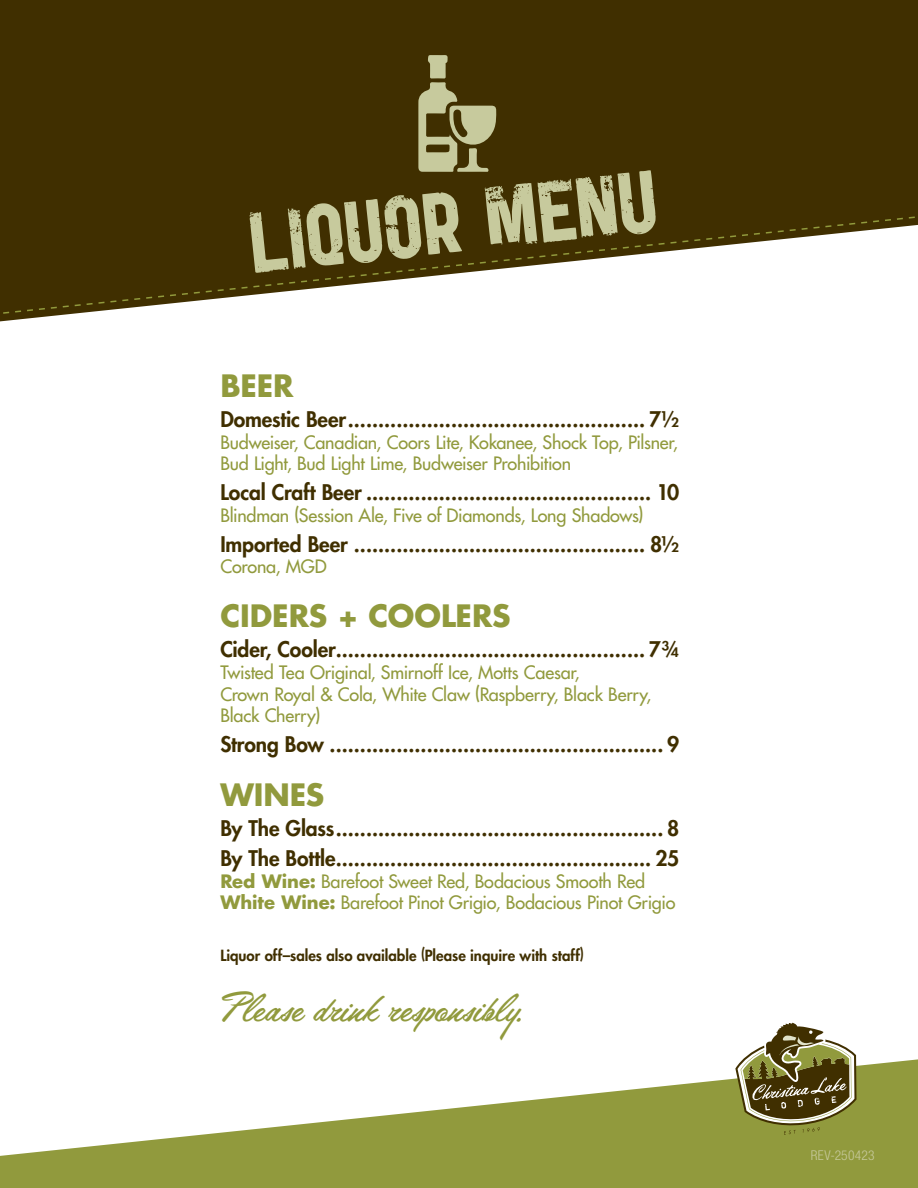
<style>
.page{position:relative;width:918px;height:1188px;background:#fff}
.page>*{position:absolute;margin:0;border:0;box-sizing:border-box;transform-origin:0 0}
.t1{font:94.5px "Public Gothic Federal";color:#c7ca9d}
.Price{font:39px "Anaheim Script JF";letter-spacing:.005em;color:#919a3d}
.t2{font:700 30px "Futura Std";letter-spacing:-.005em;color:#919a3d}
.Price_Line_Long{font:800 21px "Futura Std";letter-spacing:-.005em;color:#402f00}
.List{font:500 18px/21.6px "Futura Std";letter-spacing:-.01em;color:#919a3d}
.Price-2{font:800 15px "Futura Std";color:#402f00}
.Body_Bold{font:300 condensed 13.5px "Helvetica Neue LT Std";letter-spacing:.02em;color:#c7ca9d}
.s1{font-weight:700}
</style>
<div class="page">
<svg style="left:0;top:1059px;width:918px;height:129px;fill:#919a3d"></svg>
<div style="left:0;top:0;width:918px;height:201px;background:#402f00"></div>
<svg style="left:418px;top:55px;width:78px;height:117px;background:#7d7547"></svg>
<svg style="left:0;top:201px;width:918px;height:121px"></svg>
<svg style="left:735px;top:1022px;width:122px;height:113px"></svg>
<p class="t1" style="left:247px;top:196px;width:412px;rotate:-6deg">LIQUOR MENU</p>
<p class="t2" style="left:220px;top:366px;width:75px">BEER</p>
<p class="Price_Line_Long" style="left:220px;top:406px;width:461px">Domestic Beer................................................. 7½</p>
<p class="List" style="left:220px;top:431px;width:459px">Budweiser, Canadian, Coors Lite, Kokanee, Shock Top, Pilsner,<br>Bud Light, Bud Light Lime, Budweiser Prohibition</p>
<p class="Price_Line_Long" style="left:220px;top:479px;width:461px">Local Craft Beer ............................................... 10</p>
<p class="List" style="left:220px;top:504px;width:425px">Blindman (Session Ale, Five of Diamonds, Long Shadows)</p>
<p class="Price_Line_Long" style="left:220px;top:531px;width:460px">Imported Beer ................................................ 8½</p>
<p class="List" style="left:220px;top:556px;width:108px">Corona, MGD</p>
<p class="t2" style="left:220px;top:596px;width:292px">CIDERS + COOLERS</p>
<p class="Price_Line_Long" style="left:220px;top:636px;width:461px">Cider, Cooler................................................... 7¾</p>
<p class="List" style="left:220px;top:662px;width:432px">Twisted Tea Original, Smirnoff Ice, Motts Caesar,<br>Crown Royal &amp; Cola, White Claw (Raspberry, Black Berry,<br>Black Cherry)</p>
<p class="Price_Line_Long" style="left:220px;top:731px;width:461px">Strong Bow ....................................................... 9</p>
<p class="t2" style="left:220px;top:775px;width:105px">WINES</p>
<p class="Price_Line_Long" style="left:220px;top:815px;width:461px">By The Glass...................................................... 8</p>
<p class="Price_Line_Long" style="left:220px;top:845px;width:460px">By The Bottle.................................................... 25</p>
<p class="List" style="left:220px;top:870px;width:426px"><span class="s1">Red Wine:</span> Barefoot Sweet Red, Bodacious Smooth Red</p>
<p class="List" style="left:220px;top:892px;width:456px"><span class="s1">White Wine:</span> Barefoot Pinot Grigio, Bodacious Pinot Grigio</p>
<p class="Price-2" style="left:220px;top:946px;width:365px">Liquor off–sales also available (Please inquire with staff)</p>
<p class="Price" style="left:220px;top:983px;width:304px">Please drink responsibly.</p>
<p class="Body_Bold" style="left:811px;top:1147px;width:65px">REV-250423</p>
</div>
